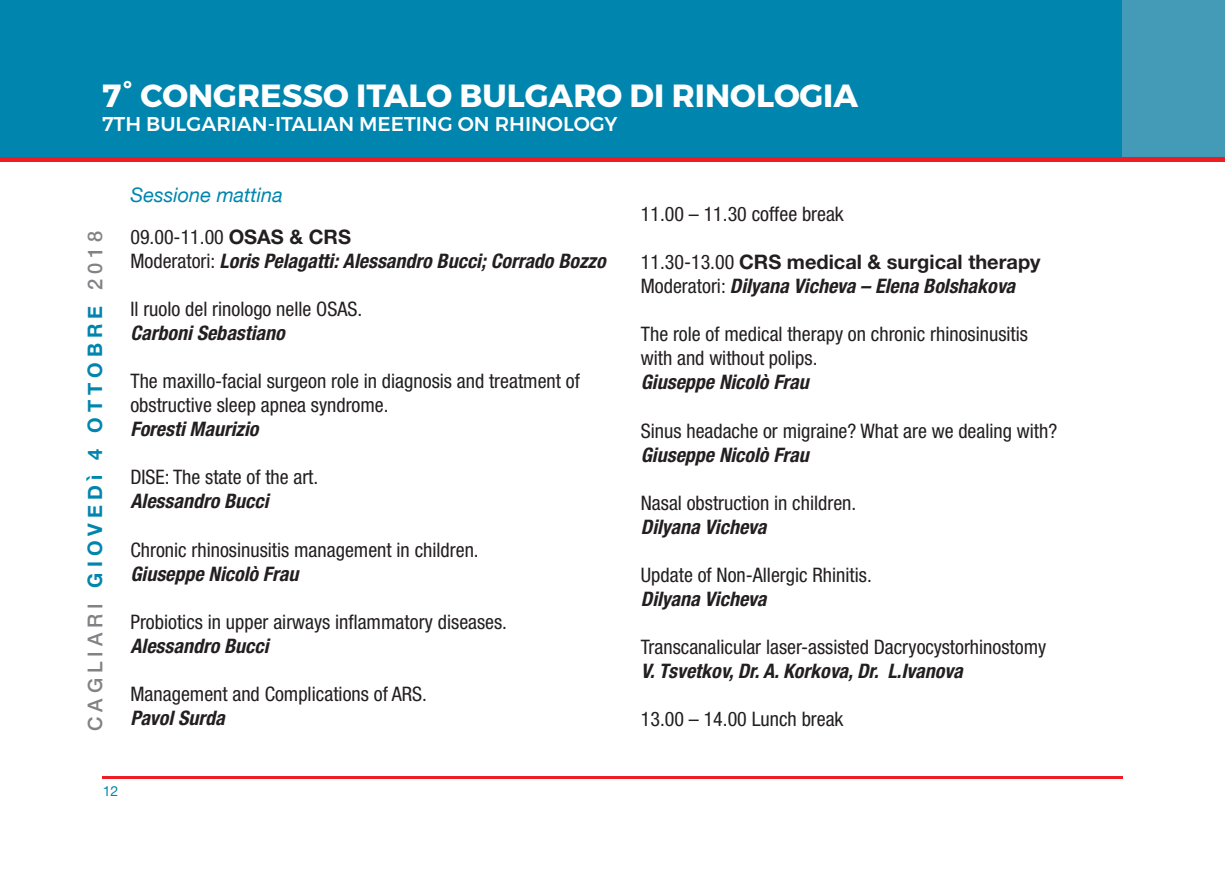
<style>
.page{position:relative;width:1225px;height:874px;background:#fff}
.page>*{position:absolute;margin:0;border:0;box-sizing:border-box;transform-origin:0 0}
.t1{font:700 32px "Montserrat";color:#fff}
.t2{font:condensed 20px/24px "Helvetica Neue LT Std";color:#231f20}
.t3{font:italic 700 condensed 20px/24px "Helvetica Neue LT Std";color:#231f20}
.t4{font:500 20px "Montserrat";color:#fff}
.t5{font:700 20px "Helvetica Neue";letter-spacing:.25em;color:#0085ae}
.t6{font:italic 20px "Helvetica Neue";color:#0085ae}
.t7{font:500 20px "Helvetica Neue";letter-spacing:.25em;color:#808285}
.t8{font:14px "Helvetica Neue";color:#0085ae}
.s1{font-weight:500;color:#808285}
.s2{font-weight:400;font-style:normal}
.s3{font-style:normal;font-stretch:normal}
</style>
<div class="page">
<div style="left:0;top:0;width:1225px;height:159px;background:#0085ae"></div>
<div style="left:1123px;top:0;width:102px;height:159px;background:#439bb7"></div>
<hr style="left:102px;top:775px;width:1021px;height:3px;background:#ee1d23">
<hr style="left:0;top:158px;width:1225px;height:4px;background:#ee1d23">
<h1 class="t1" style="left:102px;top:75px;width:757px">7° CONGRESSO ITALO BULGARO DI RINOLOGIA</h1>
<p class="t4" style="left:102px;top:111px;width:517px">7TH BULGARIAN-ITALIAN MEETING ON RHINOLOGY</p>
<p class="t5" style="left:79px;top:587px;width:358px;rotate:-90deg">GIOVEDì 4 OTTOBRE <span class="s1">2018</span></p>
<p class="t7" style="left:83px;top:730px;width:129px;rotate:-90deg">CAGLIARI</p>
<p class="t6" style="left:130px;top:180px;width:154px">Sessione mattina</p>
<p class="t3" style="left:130px;top:225px;width:477px"><span class="s2">09.00-11.00</span> <span class="s3">OSAS &amp; CRS<br></span><span class="s2">Moderatori:</span> Loris Pelagatti: Alessandro Bucci; Corrado Bozzo</p>
<p class="t2" style="left:130px;top:297px;width:233px">Il ruolo del rinologo nelle OSAS.</p>
<p class="t3" style="left:130px;top:321px;width:156px">Carboni Sebastiano</p>
<p class="t2" style="left:130px;top:369px;width:451px">The maxillo-facial surgeon role in diagnosis and treatment of obstructive sleep apnea syndrome.</p>
<p class="t3" style="left:130px;top:417px;width:129px">Foresti Maurizio</p>
<p class="t2" style="left:130px;top:465px;width:189px">DISE: The state of the art.</p>
<p class="t3" style="left:130px;top:489px;width:140px">Alessandro Bucci</p>
<p class="t2" style="left:130px;top:537px;width:350px">Chronic rhinosinusitis management in children.</p>
<p class="t3" style="left:130px;top:561px;width:169px">Giuseppe Nicolò Frau</p>
<p class="t2" style="left:130px;top:609px;width:378px">Probiotics in upper airways inflammatory diseases.</p>
<p class="t3" style="left:130px;top:633px;width:140px">Alessandro Bucci</p>
<p class="t2" style="left:130px;top:681px;width:298px">Management and Complications of ARS.</p>
<p class="t3" style="left:130px;top:705px;width:96px">Pavol Surda</p>
<p class="t8" style="left:103px;top:781px;width:17px">12</p>
<p class="t2" style="left:641px;top:202px;width:204px">11.00 – 11.30 coffee break</p>
<p class="t3" style="left:641px;top:250px;width:401px"><span class="s2">11.30-13.00</span> <span class="s3">CRS medical &amp; surgical therapy<br></span><span class="s2">Moderatori:</span> Dilyana Vicheva – Elena Bolshakova</p>
<p class="t2" style="left:641px;top:322px;width:388px">The role of medical therapy on chronic rhinosinusitis with and without polips.</p>
<p class="t3" style="left:641px;top:370px;width:169px">Giuseppe Nicolò Frau</p>
<p class="t2" style="left:641px;top:418px;width:418px">Sinus headache or migraine? What are we dealing with?</p>
<p class="t3" style="left:641px;top:442px;width:169px">Giuseppe Nicolò Frau</p>
<p class="t2" style="left:641px;top:490px;width:217px">Nasal obstruction in children.</p>
<p class="t3" style="left:641px;top:514px;width:127px">Dilyana Vicheva</p>
<p class="t2" style="left:641px;top:562px;width:232px">Update of Non-Allergic Rhinitis.</p>
<p class="t3" style="left:641px;top:586px;width:127px">Dilyana Vicheva</p>
<p class="t2" style="left:641px;top:634px;width:407px">Transcanalicular laser-assisted Dacryocystorhinostomy</p>
<p class="t3" style="left:641px;top:658px;width:323px">V. Tsvetkov, Dr. A. Korkova, Dr. L.Ivanova</p>
<p class="t2" style="left:641px;top:706px;width:204px">13.00 – 14.00 Lunch break</p>
</div>
